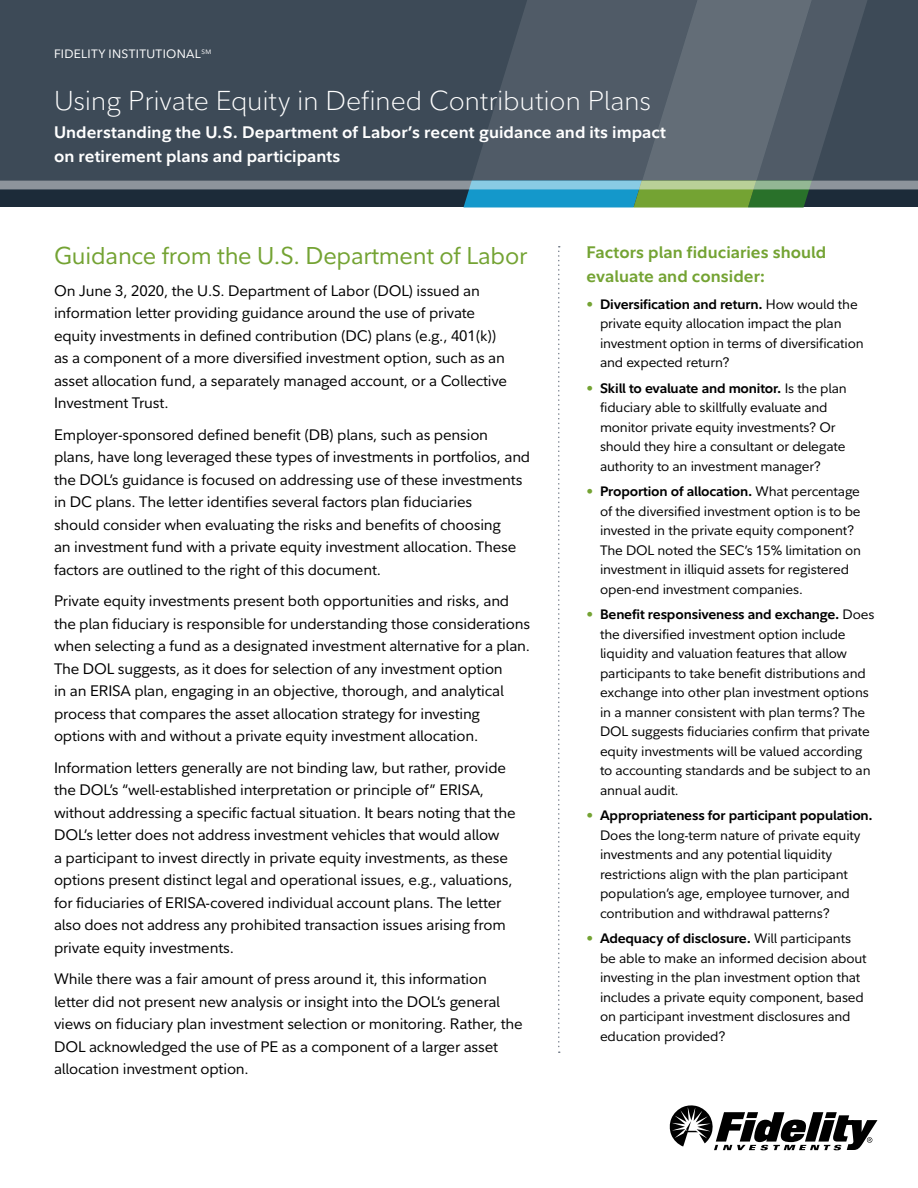
<style>
.page{position:relative;width:918px;height:1188px;background:#fff}
.page>*{position:absolute;margin:0;border:0;box-sizing:border-box;transform-origin:0 0}
.t1{font:300 27px "Fidelity Sans";letter-spacing:-.01em;color:#fff}
.t2{font:24px "Fidelity Sans";letter-spacing:-.01em;color:#74a333}
.t3{font:700 16.5px/24px "Fidelity Sans";letter-spacing:.005em;color:#fff}
.t4{font:700 16.5px/24px "Fidelity Sans";letter-spacing:.005em;color:#74a333}
.t5{font:15px/22.5px "Fidelity Sans";letter-spacing:-.01em;color:#000}
.t6{font:13.5px/19.5px "Fidelity Sans";letter-spacing:-.01em;color:#000}
.t7{font:12px "Fidelity Sans";letter-spacing:.025em;color:#fff}
.s1{color:#74a333}
.s2{font-weight:700}
</style>
<div class="page">
<svg style="left:0;top:0;width:918px;height:208px;background:#475661"></svg>
<svg style="left:670px;top:1105px;width:208px;height:45px"></svg>
<svg style="left:558px;top:246px;width:2px;height:807px"></svg>
<p class="t7" style="left:54px;top:46px;width:159px">FIDELITY INSTITUTIONAL<sup>SM</sup></p>
<h1 class="t1" style="left:54px;top:83px;width:599px">Using Private Equity in Defined Contribution Plans</h1>
<p class="t3" style="left:54px;top:120px;width:614px">Understanding the U.S. Department of Labor’s recent guidance and its impact on retirement plans and participants</p>
<h2 class="t2" style="left:54px;top:240px;width:475px">Guidance from the U.S. Department of Labor</h2>
<p class="t5" style="left:54px;top:279px;width:455px">On June 3, 2020, the U.S. Department of Labor (DOL) issued an information letter providing guidance around the use of private equity investments in defined contribution (DC) plans (e.g., 401(k)) as a component of a more diversified investment option, such as an asset allocation fund, a separately managed account, or a Collective Investment Trust.</p>
<p class="t5" style="left:54px;top:423px;width:478px">Employer-sponsored defined benefit (DB) plans, such as pension plans, have long leveraged these types of investments in portfolios, and the DOL’s guidance is focused on addressing use of these investments in DC plans. The letter identifies several factors plan fiduciaries<br>should consider when evaluating the risks and benefits of choosing<br>an investment fund with a private equity investment allocation. These factors are outlined to the right of this document.</p>
<p class="t5" style="left:54px;top:589px;width:478px">Private equity investments present both opportunities and risks, and the plan fiduciary is responsible for understanding those considerations when selecting a fund as a designated investment alternative for a plan.<br>The DOL suggests, as it does for selection of any investment option<br>in an ERISA plan, engaging in an objective, thorough, and analytical process that compares the asset allocation strategy for investing options with and without a private equity investment allocation.</p>
<p class="t5" style="left:54px;top:756px;width:463px">Information letters generally are not binding law, but rather, provide the DOL’s “well-established interpretation or principle of” ERISA, without addressing a specific factual situation. It bears noting that the DOL’s letter does not address investment vehicles that would allow<br>a participant to invest directly in private equity investments, as these options present distinct legal and operational issues, e.g., valuations, for fiduciaries of ERISA-covered individual account plans. The letter also does not address any prohibited transaction issues arising from private equity investments.</p>
<p class="t5" style="left:54px;top:967px;width:470px">While there was a fair amount of press around it, this information letter did not present new analysis or insight into the DOL’s general views on fiduciary plan investment selection or monitoring. Rather, the DOL acknowledged the use of PE as a component of a larger asset allocation investment option.</p>
<p class="t4" style="left:587px;top:240px;width:241px">Factors plan fiduciaries should evaluate and consider:</p>
<p class="t6" style="left:600px;top:294px;width:265px;text-indent:-14px"><span class="s1">•</span> <span class="s2">Diversification and return.</span> How would the private equity allocation impact the plan investment option in terms of diversification and expected return?</p>
<p class="t6" style="left:600px;top:378px;width:248px;text-indent:-14px"><span class="s1">•</span> <span class="s2">Skill to evaluate and monitor.</span> Is the plan fiduciary able to skillfully evaluate and monitor private equity investments? Or should they hire a consultant or delegate authority to an investment manager?</p>
<p class="t6" style="left:600px;top:482px;width:263px;text-indent:-14px"><span class="s1">•</span> <span class="s2">Proportion of allocation.</span> What percentage of the diversified investment option is to be invested in the private equity component?<br>The DOL noted the SEC’s 15% limitation on investment in illiquid assets for registered open-end investment companies.</p>
<p class="t6" style="left:600px;top:605px;width:276px;text-indent:-14px"><span class="s1">•</span> <span class="s2">Benefit responsiveness and exchange.</span> Does the diversified investment option include liquidity and valuation features that allow participants to take benefit distributions and exchange into other plan investment options in a manner consistent with plan terms? The DOL suggests fiduciaries confirm that private equity investments will be valued according to accounting standards and be subject to an annual audit.</p>
<p class="t6" style="left:600px;top:806px;width:274px;text-indent:-14px"><span class="s1">•</span> <span class="s2">Appropriateness for participant population.<br></span>Does the long-term nature of private equity investments and any potential liquidity restrictions align with the plan participant population’s age, employee turnover, and contribution and withdrawal patterns?</p>
<p class="t6" style="left:600px;top:929px;width:268px;text-indent:-14px"><span class="s1">•</span> <span class="s2">Adequacy of disclosure.</span> Will participants be able to make an informed decision about investing in the plan investment option that includes a private equity component, based on participant investment disclosures and education provided?</p>
</div>
